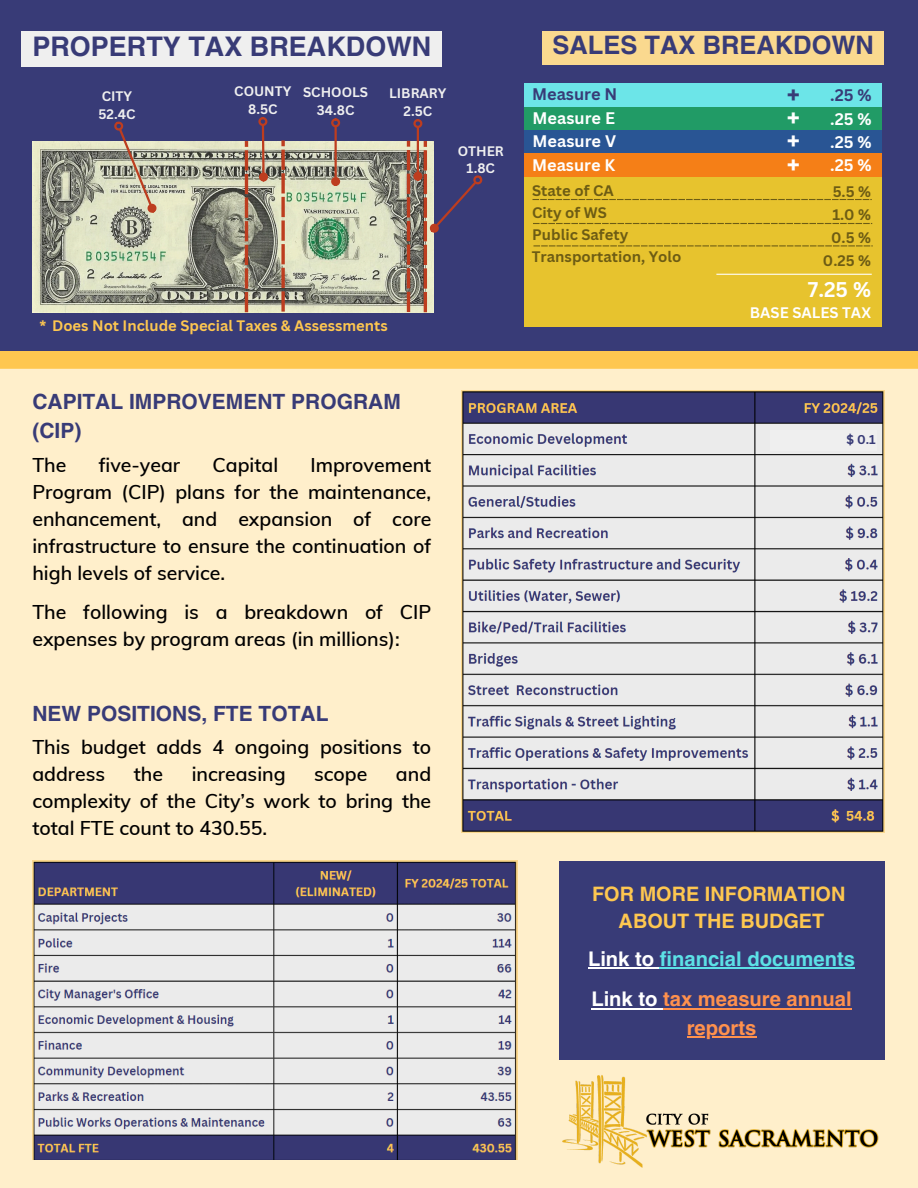
<style>
.page{position:relative;width:918px;height:1188px;background:#383b77}
.page>*{position:absolute;margin:0;border:0;box-sizing:border-box;transform-origin:0 0}
.t1{font:700 27px "Helvetica LT Pro";color:#383b77}
.t2{font:700 25.5px "Helvetica LT Pro";color:#383b77}
.t3{font:700 25.2px "Canva Sans";color:#fff}
.t4{font:700 25.2px "Canva Sans";color:#383b77}
.t5{font:700 21px/29.2px "Helvetica LT Pro";color:#383b77}
.t6{font:700 20.7px "Canva Sans";color:#fff}
.t7{font:700 20.25px "Helvetica LT Pro";color:#ff914d}
.t8{font:700 20.25px "Helvetica LT Pro";color:#5ce1e6}
.t9{font:700 19.95px/27px "Helvetica LT Pro";color:#fec750;text-align:center}
.t10{font:600 19.5px/27px "Muli";color:#000;text-align:justify}
.t11{font:700 16.35px "Canva Sans";color:#fff}
.t12{font:700 16.35px "Canva Sans";color:#383b77}
.t13{font:700 14.85px "Canva Sans";color:#6d5c14}
.t14{font:700 14.85px "Canva Sans";color:#fec750}
.t15{font:700 14.85px "Canva Sans";color:#fff}
.t16{font:700 13.5px/17.9px "Canva Sans";color:#efefef;text-align:center}
.t17{font:700 12.45px "Canva Sans";color:#383b77}
.s1{color:#fff}
</style>
<div class="page">
<div style="left:0;top:352px;width:918px;height:836px;background:#ffefcb"></div>
<img style="left:32px;top:861px;width:485px;height:299px">
<div style="left:559px;top:861px;width:325px;height:199px;background:#383b77"></div>
<div style="left:524px;top:84px;width:358px;height:23px;background:#6ce5e8"></div>
<div style="left:524px;top:107px;width:358px;height:23px;background:#219b66"></div>
<div style="left:524px;top:130px;width:358px;height:23px;background:#295594"></div>
<div style="left:524px;top:154px;width:358px;height:23px;background:#f57f17"></div>
<div style="left:524px;top:177px;width:358px;height:150px;background:#e7c32e"></div>
<svg style="left:533px;top:199px;width:339px;height:1px"></svg>
<svg style="left:533px;top:223px;width:339px;height:1px"></svg>
<svg style="left:533px;top:245px;width:340px;height:1px"></svg>
<hr style="left:716px;top:274px;width:156px;height:1px;background:#fff">
<img style="left:32px;top:141px;width:402px;height:171px">
<svg style="left:111px;top:121px;width:48px;height:95px"></svg>
<svg style="left:261px;top:125px;width:5px;height:47px"></svg>
<div style="left:258px;top:117px;width:9px;height:9px;border:2px solid #bd3d1f;border-radius:50%"></div>
<div style="left:260px;top:174px;width:7px;height:6px;background:#bd3d1f;border-radius:50%"></div>
<div style="left:259px;top:172px;width:9px;height:9px;border:2px solid #bd3d1f;border-radius:50%"></div>
<hr style="left:335px;top:127px;width:2px;height:51px;background:#bd3d1f">
<div style="left:331px;top:118px;width:9px;height:9px;border:2px solid #bd3d1f;border-radius:50%"></div>
<div style="left:332px;top:178px;width:7px;height:7px;background:#bd3d1f;border-radius:50%"></div>
<div style="left:331px;top:177px;width:9px;height:9px;border:2px solid #bd3d1f;border-radius:50%"></div>
<hr style="left:417px;top:127px;width:2px;height:45px;background:#bd3d1f">
<div style="left:413px;top:119px;width:9px;height:9px;border:2px solid #bd3d1f;border-radius:50%"></div>
<div style="left:415px;top:173px;width:6px;height:7px;background:#bd3d1f;border-radius:50%"></div>
<div style="left:413px;top:172px;width:9px;height:9px;border:2px solid #bd3d1f;border-radius:50%"></div>
<svg style="left:426px;top:172px;width:57px;height:64px"></svg>
<img style="left:549px;top:1035px;width:335px;height:153px">
<hr style="left:588px;top:967px;width:72px;height:2px;background:#fff">
<hr style="left:660px;top:967px;width:195px;height:2px;background:#5ce1e6">
<hr style="left:591px;top:1008px;width:72px;height:1px;background:#fff">
<hr style="left:663px;top:1008px;width:189px;height:1px;background:#ff914d">
<hr style="left:687px;top:1036px;width:69px;height:2px;background:#ff914d">
<div style="left:22px;top:31px;width:420px;height:36px;background:#efefef"></div>
<div style="left:542px;top:31px;width:342px;height:34px;background:#fad98f"></div>
<img style="left:461px;top:391px;width:423px;height:442px">
<div style="left:770px;top:430px;width:106px;height:21px;background:#efefef"></div>
<hr style="left:245px;top:292px;width:3px;height:20px;background:#bd3d1f">
<hr style="left:245px;top:268px;width:3px;height:21px;background:#bd3d1f">
<hr style="left:245px;top:245px;width:3px;height:20px;background:#bd3d1f">
<hr style="left:245px;top:221px;width:3px;height:20px;background:#bd3d1f">
<hr style="left:245px;top:197px;width:3px;height:21px;background:#bd3d1f">
<hr style="left:245px;top:174px;width:3px;height:20px;background:#bd3d1f">
<hr style="left:245px;top:150px;width:3px;height:20px;background:#bd3d1f">
<svg style="left:245px;top:141px;width:3px;height:6px"></svg>
<svg style="left:281px;top:291px;width:4px;height:21px"></svg>
<svg style="left:281px;top:268px;width:4px;height:20px"></svg>
<svg style="left:281px;top:244px;width:4px;height:20px"></svg>
<svg style="left:281px;top:220px;width:4px;height:21px"></svg>
<svg style="left:281px;top:197px;width:4px;height:20px"></svg>
<svg style="left:281px;top:173px;width:4px;height:20px"></svg>
<svg style="left:281px;top:150px;width:4px;height:20px"></svg>
<svg style="left:281px;top:140px;width:4px;height:6px"></svg>
<hr style="left:424px;top:292px;width:3px;height:20px;background:#bd3d1f">
<hr style="left:424px;top:268px;width:3px;height:21px;background:#bd3d1f">
<hr style="left:424px;top:245px;width:3px;height:20px;background:#bd3d1f">
<hr style="left:424px;top:221px;width:3px;height:20px;background:#bd3d1f">
<hr style="left:424px;top:197px;width:3px;height:21px;background:#bd3d1f">
<hr style="left:424px;top:174px;width:3px;height:20px;background:#bd3d1f">
<hr style="left:424px;top:150px;width:3px;height:20px;background:#bd3d1f">
<svg style="left:424px;top:141px;width:3px;height:6px"></svg>
<hr style="left:407px;top:292px;width:3px;height:20px;background:#bd3d1f">
<hr style="left:407px;top:268px;width:3px;height:20px;background:#bd3d1f">
<hr style="left:407px;top:245px;width:3px;height:20px;background:#bd3d1f">
<hr style="left:407px;top:221px;width:3px;height:20px;background:#bd3d1f">
<hr style="left:407px;top:197px;width:3px;height:21px;background:#bd3d1f">
<hr style="left:407px;top:174px;width:3px;height:20px;background:#bd3d1f">
<hr style="left:407px;top:150px;width:3px;height:20px;background:#bd3d1f">
<svg style="left:407px;top:141px;width:3px;height:6px"></svg>
<p class="t1" style="left:32px;top:37px;width:401px">PROPERTY TAX BREAKDOWN</p>
<p class="t2" style="left:553px;top:36px;width:323px">SALES TAX BREAKDOWN</p>
<h1 class="t16" style="left:98px;top:87px;width:39px;text-align:left">CITY<br>52.4C</h1>
<h6 class="t16" style="left:234px;top:82px;width:59px">COUNTY<br>8.5C</h6>
<h6 class="t16" style="left:303px;top:83px;width:67px">SCHOOLS<br>34.8C</h6>
<h6 class="t16" style="left:389px;top:84px;width:59px">LIBRARY<br>2.5C</h6>
<h6 class="t16" style="left:458px;top:141px;width:48px">OTHER<br>1.8C</h6>
<h3 class="t14" style="left:39px;top:316px;width:350px">* Does Not Include Special Taxes &amp; Assessments</h3>
<p class="t5" style="left:32px;top:389px;width:370px">CAPITAL IMPROVEMENT PROGRAM (CIP)</p>
<p class="t10" style="left:32px;top:452px;width:36px">The</p>
<p class="t10" style="left:99px;top:452px;width:83px">five-year</p>
<p class="t10" style="left:213px;top:452px;width:67px">Capital</p>
<p class="t10" style="left:32px;top:452px;width:400px;text-indent:278px">Improvement Program (CIP) plans for the maintenance, enhancement, and expansion of core infrastructure to ensure the continuation of high levels of service.</p>
<p class="t10" style="left:32px;top:599px;width:400px">The following is a breakdown of CIP expenses by program areas (in millions):</p>
<p class="t5" style="left:32px;top:701px;width:298px">NEW POSITIONS, FTE TOTAL</p>
<p class="t10" style="left:32px;top:733px;width:400px">This budget adds 4 ongoing positions to address</p>
<p class="t10" style="left:32px;top:760px;width:400px;text-indent:364px">and complexity of the City’s work to bring the total FTE count to 430.55.</p>
<p class="t10" style="left:134px;top:760px;width:31px">the</p>
<p class="t10" style="left:192px;top:760px;width:96px">increasing</p>
<p class="t10" style="left:314px;top:760px;width:55px">scope</p>
<h2 class="t12" style="left:532px;top:83px;width:87px">Measure N</h2>
<h3 class="t11" style="left:533px;top:106px;width:84px">Measure E</h3>
<p class="t11" style="left:533px;top:130px;width:85px">Measure V</p>
<p class="t11" style="left:532px;top:153px;width:85px">Measure K</p>
<p class="t13" style="left:532px;top:180px;width:83px">State of CA</p>
<p class="t13" style="left:532px;top:202px;width:76px">City of WS</p>
<p class="t13" style="left:532px;top:224px;width:98px">Public Safety</p>
<p class="t13" style="left:532px;top:246px;width:151px">Transportation, Yolo</p>
<p class="t4" style="left:787px;top:77px;width:15px">+</p>
<h6 class="t3" style="left:787px;top:100px;width:15px">+</h6>
<p class="t3" style="left:787px;top:124px;width:15px">+</p>
<h5 class="t3" style="left:787px;top:147px;width:15px">+</h5>
<p class="t12" style="left:830px;top:84px;width:43px">.25 %</p>
<h2 class="t11" style="left:830px;top:107px;width:43px">.25 %</h2>
<h3 class="t11" style="left:830px;top:130px;width:43px">.25 %</h3>
<h3 class="t11" style="left:830px;top:153px;width:43px">.25 %</h3>
<p class="t13" style="left:833px;top:181px;width:40px">5.5 %</p>
<p class="t13" style="left:832px;top:204px;width:40px">1.0 %</p>
<p class="t13" style="left:831px;top:227px;width:41px">0.5 %</p>
<p class="t13" style="left:823px;top:250px;width:50px">0.25 %</p>
<p class="t6" style="left:808px;top:274px;width:65px">7.25 %</p>
<p class="t15" style="left:750px;top:302px;width:123px">BASE SALES TAX</p>
<p class="t17" style="left:847px;top:431px;width:31px">$ 0.1</p>
<h2 class="t9" style="left:592px;top:882px;width:255px">FOR MORE INFORMATION<br>ABOUT THE BUDGET</h2>
<p class="t8" style="left:588px;top:951px;width:269px"><span class="s1">Link to</span> financial documents</p>
<p class="t7" style="left:591px;top:992px;width:262px"><span class="s1">Link to</span> tax measure annual</p>
<p class="t7" style="left:687px;top:1020px;width:71px">reports</p>
</div>
